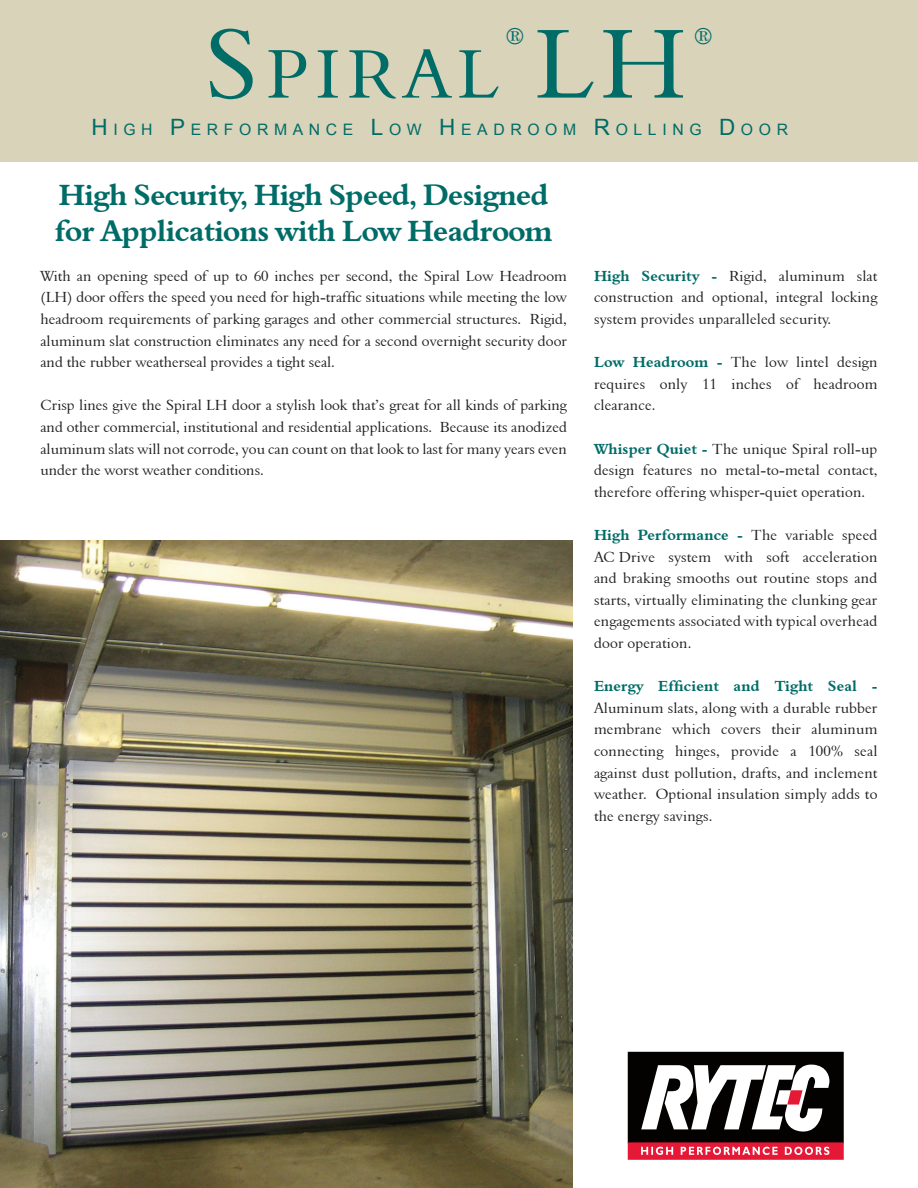
<style>
.page{position:relative;width:918px;height:1188px;background:#fff}
.page>*{position:absolute;margin:0;border:0;box-sizing:border-box;transform-origin:0 0}
.t1{font:101.25px "Aldine 401 BT Roman A";color:#006c67}
.t2{font:70.8px "Aldine 401 BT Roman A";letter-spacing:.1em;color:#006c67}
.t3{font:30px/36px "Aldine 401 BT Bold A";letter-spacing:-.02em;color:#006c67}
.t4{font:24px "Aldine 401 BT Roman A";color:#006c67}
.t5{font:15.75px "Arial";letter-spacing:.355em;color:#006c67}
.t6{font:15px/21.6px "Aldine 401 BT Roman A";letter-spacing:.01em;color:#231f20;text-align:justify}
.t7{font:15px "Aldine 401 BT Bold A";letter-spacing:.01em;color:#006c67}
.s1{font-size:101.25px}
.s2{font-size:22.5px}
.s3{font-family:"Aldine 401 BT Bold A";color:#006c67}
.s4{font-family:"Aldine 401 BT Roman A";color:#231f20}
</style>
<div class="page">
<div style="left:0;top:0;width:918px;height:161px;background:#d9d3b9"></div>
<img style="left:0;top:540px;width:573px;height:648px">
<svg style="left:628px;top:1052px;width:216px;height:108px"></svg>
<h2 class="t2" style="left:205px;top:30px;width:295px"><span class="s1">S</span>piral</h2>
<h3 class="t4" style="left:505px;top:21px;width:21px">®</h3>
<h1 class="t1" style="left:534px;top:2px;width:154px">LH</h1>
<h3 class="t4" style="left:693px;top:21px;width:21px">®</h3>
<p class="t5" style="left:92px;top:119px;width:698px"><span class="s2">H</span>IGH <span class="s2">P</span>ERFORMANCE <span class="s2">L</span>OW <span class="s2">H</span>EADROOM <span class="s2">R</span> OLL ING <span class="s2">D</span> OOR</p>
<h3 class="t3" style="left:55px;top:176px;width:499px">High Security, High Speed, Designed for Applications with Low Headroom</h3>
<p class="t6" style="left:40px;top:265px;width:528px">With an opening speed of up to 60 inches per second, the Spiral Low Headroom (LH) door offers the speed you need for high-traffic situations while meeting the low headroom requirements of parking garages and other commercial structures. Rigid, aluminum slat construction eliminates any need for a second overnight security door and the rubber weatherseal provides a tight seal.</p>
<p class="t6" style="left:40px;top:394px;width:528px">Crisp lines give the Spiral LH door a stylish look that’s great for all kinds of parking and other commercial, institutional and residential applications. Because its anodized aluminum slats will not corrode, you can count on that look to last for many years even under the worst weather conditions.</p>
<p class="t6" style="left:594px;top:265px;width:285px"><span class="s3">High Security -</span> Rigid, aluminum slat construction and optional, integral locking system provides unparalleled security.</p>
<p class="t6" style="left:594px;top:351px;width:285px"><span class="s3">Low Headroom -</span> The low lintel design requires only 11 inches of headroom clearance.</p>
<p class="t6" style="left:594px;top:438px;width:285px"><span class="s3">Whisper Quiet -</span> The unique Spiral roll-up design features no metal-to-metal contact, therefore offering whisper-quiet operation.</p>
<p class="t7" style="left:594px;top:526px;width:285px">High Performance - <span class="s4">The variable speed</span></p>
<p class="t6" style="left:594px;top:546px;width:285px">AC Drive system with soft acceleration and braking smooths out routine stops and starts, virtually eliminating the clunking gear engagements associated with typical overhead door operation.</p>
<p class="t7" style="left:594px;top:677px;width:285px">Energy Efficient and Tight Seal -</p>
<p class="t6" style="left:594px;top:697px;width:285px">Aluminum slats, along with a durable rubber membrane which covers their aluminum connecting hinges, provide a 100% seal against dust pollution, drafts, and inclement weather. Optional insulation simply adds to the energy savings.</p>
</div>
